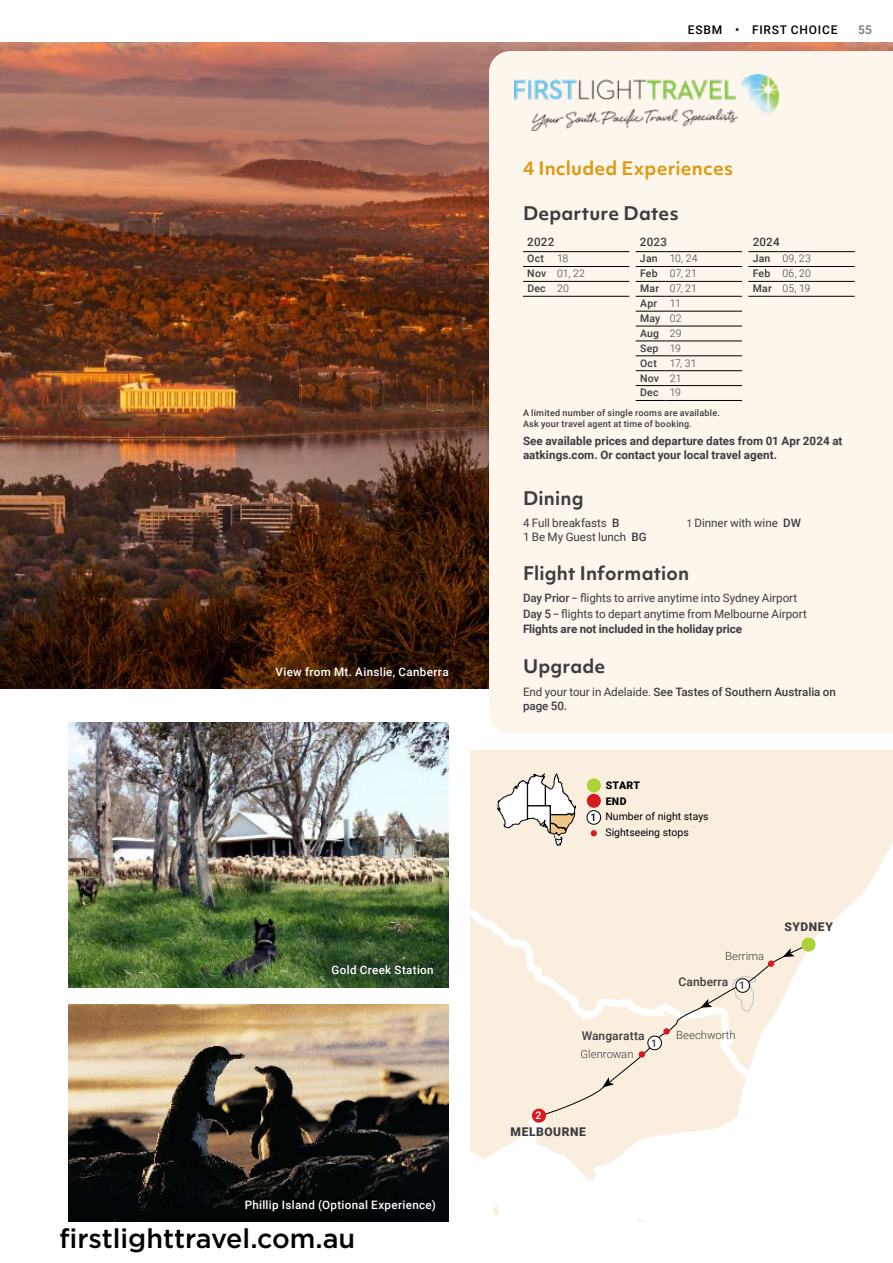
<style>
.page{position:relative;width:893px;height:1263px;background:#fff}
.page>*{position:absolute;margin:0;border:0;box-sizing:border-box;transform-origin:0 0}
.t1{font:500 27px "Gotham";color:#000}
.t2{font:700 18px "Objektiv Mk 1";letter-spacing:.01em;color:#3d3c3e}
.t3{font:700 18px "Objektiv Mk 1";letter-spacing:.01em;color:#dd9a15}
.t4{font:500 12px "Roboto";letter-spacing:.01em;color:#3d3c3e}
.t5{font:500 12px "Roboto";letter-spacing:.065em;color:#000}
.t6{font:900 12px "Roboto";letter-spacing:.05em;color:#3d3c3e}
.t7{font:700 12px "Roboto";color:#808285}
.t8{font:11.7px/15.5px "Roboto";letter-spacing:-.005em;color:#3d3c3e}
.t9{font:700 11.7px/14px "Roboto";letter-spacing:.005em;color:#3d3c3e}
.t10{font:500 11.7px "Roboto";letter-spacing:.03em;color:#fff}
.t11{font:500 11.7px/14px "Roboto";color:#3d3c3e}
.t12{font:300 11.25px "Roboto";letter-spacing:.005em;color:#3d3c3e}
.t13{font:300 10.5px "Roboto";letter-spacing:.01em;color:#3d3c3e}
.t14{font:500 10.5px/14.9px "Roboto";letter-spacing:.025em;color:#3d3c3e}
.t15{font:10.5px/15.6px "Roboto";color:#000}
.t16{font:900 10.5px/15.6px "Roboto";letter-spacing:.035em;color:#000}
.t17{font:500 10.5px "Roboto";color:#fff}
.t18{font:500 10.5px "Roboto";color:#000}
.t19{font:500 9px/10.8px "Roboto";letter-spacing:.025em;color:#3d3c3e}
.s1{font-weight:300}
.s2{font-weight:500}
.s3{font-size:10.5px}
.s4{font-weight:500;font-size:10.5px}
.s5{font-weight:700}
.s6{font-weight:400}
</style>
<div class="page">
<img style="left:68px;top:723px;width:381px;height:264px">
<img style="left:0;top:43px;width:517px;height:646px">
<div style="left:489px;top:51px;width:404px;height:682px;background:#fdf6ed"></div>
<img style="left:68px;top:1004px;width:381px;height:217px">
<div style="left:237px;top:1191px;width:207px;height:29px;background:#000"></div>
<hr style="left:523px;top:266px;width:30px;height:1px;background:#000">
<hr style="left:553px;top:266px;width:76px;height:1px;background:#000">
<svg style="left:636px;top:266px;width:29px;height:1px"></svg>
<hr style="left:665px;top:266px;width:77px;height:1px;background:#000">
<hr style="left:748px;top:266px;width:30px;height:1px;background:#000">
<hr style="left:778px;top:266px;width:77px;height:1px;background:#000">
<hr style="left:523px;top:281px;width:30px;height:1px;background:#000">
<hr style="left:553px;top:281px;width:76px;height:1px;background:#000">
<svg style="left:636px;top:281px;width:29px;height:1px"></svg>
<hr style="left:665px;top:281px;width:77px;height:1px;background:#000">
<hr style="left:748px;top:281px;width:30px;height:1px;background:#000">
<hr style="left:778px;top:281px;width:77px;height:1px;background:#000">
<hr style="left:523px;top:296px;width:30px;height:1px;background:#000">
<hr style="left:553px;top:296px;width:76px;height:1px;background:#000">
<svg style="left:636px;top:296px;width:29px;height:1px"></svg>
<hr style="left:665px;top:296px;width:77px;height:1px;background:#000">
<hr style="left:748px;top:296px;width:30px;height:1px;background:#000">
<hr style="left:778px;top:296px;width:77px;height:1px;background:#000">
<svg style="left:636px;top:311px;width:29px;height:1px"></svg>
<hr style="left:665px;top:311px;width:77px;height:1px;background:#000">
<svg style="left:636px;top:326px;width:29px;height:1px"></svg>
<hr style="left:665px;top:326px;width:77px;height:1px;background:#000">
<svg style="left:636px;top:341px;width:29px;height:1px"></svg>
<hr style="left:665px;top:341px;width:77px;height:1px;background:#000">
<svg style="left:636px;top:356px;width:29px;height:1px"></svg>
<hr style="left:665px;top:356px;width:77px;height:1px;background:#000">
<svg style="left:636px;top:370px;width:29px;height:1px"></svg>
<hr style="left:665px;top:370px;width:77px;height:1px;background:#000">
<svg style="left:636px;top:385px;width:29px;height:1px"></svg>
<hr style="left:665px;top:385px;width:77px;height:1px;background:#000">
<svg style="left:636px;top:400px;width:29px;height:1px"></svg>
<hr style="left:665px;top:400px;width:77px;height:1px;background:#000">
<hr style="left:523px;top:251px;width:30px;height:1px;background:#000">
<hr style="left:553px;top:251px;width:76px;height:1px;background:#000">
<hr style="left:748px;top:251px;width:30px;height:1px;background:#000">
<hr style="left:778px;top:251px;width:77px;height:1px;background:#000">
<svg style="left:636px;top:251px;width:29px;height:1px"></svg>
<hr style="left:665px;top:251px;width:77px;height:1px;background:#000">
<div style="left:470px;top:750px;width:423px;height:197px;background:#faefdf"></div>
<svg style="left:470px;top:911px;width:276px;height:269px;fill:#faefdf"></svg>
<svg style="left:492px;top:1205px;width:7px;height:11px"></svg>
<svg style="left:536px;top:944px;width:271px;height:173px"></svg>
<div style="left:768px;top:960px;width:6px;height:7px;background:#d71920;border-radius:50%"></div>
<svg style="left:663px;top:1028px;width:7px;height:7px"></svg>
<svg style="left:783px;top:948px;width:12px;height:9px"></svg>
<svg style="left:700px;top:999px;width:12px;height:9px"></svg>
<svg style="left:602px;top:1077px;width:12px;height:10px"></svg>
<svg style="left:801px;top:938px;width:14px;height:14px"></svg>
<svg style="left:532px;top:1108px;width:14px;height:15px"></svg>
<svg style="left:732px;top:975px;width:26px;height:38px"></svg>
<svg style="left:639px;top:1036px;width:23px;height:21px"></svg>
<div style="left:587px;top:794px;width:14px;height:14px;background:#d71920;border-radius:50%"></div>
<div style="left:587px;top:778px;width:14px;height:14px;background:#add136;border-radius:50%"></div>
<svg style="left:587px;top:810px;width:14px;height:26px"></svg>
<svg style="left:497px;top:774px;width:79px;height:71px"></svg>
<div style="left:511px;top:65px;width:271px;height:85px;background:#fdf6ed"></div>
<img style="left:514px;top:75px;width:265px;height:55px">
<div style="left:510px;top:64px;width:272px;height:87px;border:2px solid #fdf6ed"></div>
<p class="t10" style="left:276px;top:664px;width:175px">View from Mt. Ainslie, Canberra</p>
<p class="t10" style="left:331px;top:962px;width:104px">Gold Creek Station</p>
<p class="t10" style="left:245px;top:1196px;width:193px">Phillip Island (Optional Experience)</p>
<h1 class="t1" style="left:60px;top:1221px;width:297px">firstlighttravel.com.au</h1>
<p class="t5" style="left:688px;top:21px;width:151px">ESBM • FIRST CHOICE</p>
<p class="t7" style="left:858px;top:21px;width:16px">55</p>
<h2 class="t3" style="left:523px;top:156px;width:211px">4 Included Experiences</h2>
<h2 class="t2" style="left:523px;top:201px;width:157px">Departure Dates</h2>
<p class="t11" style="left:527px;top:234px;width:29px">2022</p>
<p class="t11" style="left:640px;top:234px;width:29px">2023</p>
<p class="t11" style="left:753px;top:234px;width:28px">2024</p>
<p class="t14" style="left:527px;top:251px;width:43px">Oct <span class="s1">18</span></p>
<p class="t13" style="left:640px;top:251px;width:59px"><span class="s2">Jan</span> 10, 24</p>
<p class="t13" style="left:753px;top:251px;width:60px"><span class="s2">Jan</span> 09, 23</p>
<p class="t13" style="left:527px;top:266px;width:59px"><span class="s2">Nov</span> 01, 22</p>
<p class="t13" style="left:640px;top:266px;width:58px"><span class="s2">Feb</span> 07, 21</p>
<p class="t13" style="left:753px;top:266px;width:60px"><span class="s2">Feb</span> 06, 20</p>
<p class="t14" style="left:527px;top:281px;width:43px">Dec <span class="s1">20</span></p>
<p class="t13" style="left:640px;top:281px;width:58px"><span class="s2">Mar</span> 07, 21</p>
<p class="t13" style="left:753px;top:281px;width:59px"><span class="s2">Mar</span> 05, 19</p>
<p class="t14" style="left:640px;top:296px;width:58px">Apr <span class="s1">11<br></span>May <span class="s1">02<br></span>Aug <span class="s1">29<br></span>Sep <span class="s1">19<br></span>Oct <span class="s1">17, 31<br></span>Nov <span class="s1">21<br></span>Dec <span class="s1">19</span></p>
<p class="t19" style="left:523px;top:407px;width:198px">A limited number of single rooms are available.<br>Ask your travel agent at time of booking.</p>
<p class="t9" style="left:523px;top:434px;width:321px">See available prices and departure dates from 01 Apr 2024 at aatkings.com. Or contact your local travel agent.</p>
<h2 class="t2" style="left:523px;top:485px;width:62px">Dining</h2>
<p class="t8" style="left:523px;top:516px;width:125px;line-height:14px">4 Full breakfasts <span class="s2">B<br></span>1 Be My Guest lunch <span class="s2">BG</span></p>
<p class="t8" style="left:687px;top:515px;width:116px"><span class="s3">1</span> Dinner with wine <span class="s2">DW</span></p>
<h2 class="t2" style="left:523px;top:560px;width:168px">Flight Information</h2>
<p class="t8" style="left:523px;top:590px;width:285px"><span class="s2">Day Prior</span> <span class="s4">–</span> flights to arrive anytime into Sydney Airport<br><span class="s2">Day 5</span> <span class="s4">–</span> flights to depart anytime from Melbourne Airport<br><span class="s5">Flights are not included in the holiday price</span></p>
<h2 class="t2" style="left:523px;top:654px;width:84px">Upgrade</h2>
<p class="t11" style="left:523px;top:684px;width:314px"><span class="s6">End your tour in Adelaide.</span> See Tastes of Southern Australia on page 50.</p>
<p class="t18" style="left:590px;top:810px;width:7px">1</p>
<p class="t16" style="left:606px;top:777px;width:36px">START<br>END</p>
<p class="t15" style="left:605px;top:808px;width:105px">Number of night stays<br>Sightseeing stops</p>
<p class="t12" style="left:725px;top:948px;width:41px">Berrima</p>
<p class="t4" style="left:678px;top:973px;width:51px">Canberra</p>
<p class="t14" style="left:739px;top:978px;width:7px">1</p>
<p class="t4" style="left:582px;top:1027px;width:64px">Wangaratta</p>
<p class="t12" style="left:676px;top:1027px;width:61px">Beechworth</p>
<p class="t14" style="left:651px;top:1035px;width:7px">1</p>
<p class="t12" style="left:581px;top:1046px;width:54px">Glenrowan</p>
<p class="t6" style="left:785px;top:918px;width:50px">SYDNEY</p>
<p class="t17" style="left:535px;top:1108px;width:7px">2</p>
<p class="t6" style="left:511px;top:1124px;width:77px">MELBOURNE</p>
</div>
